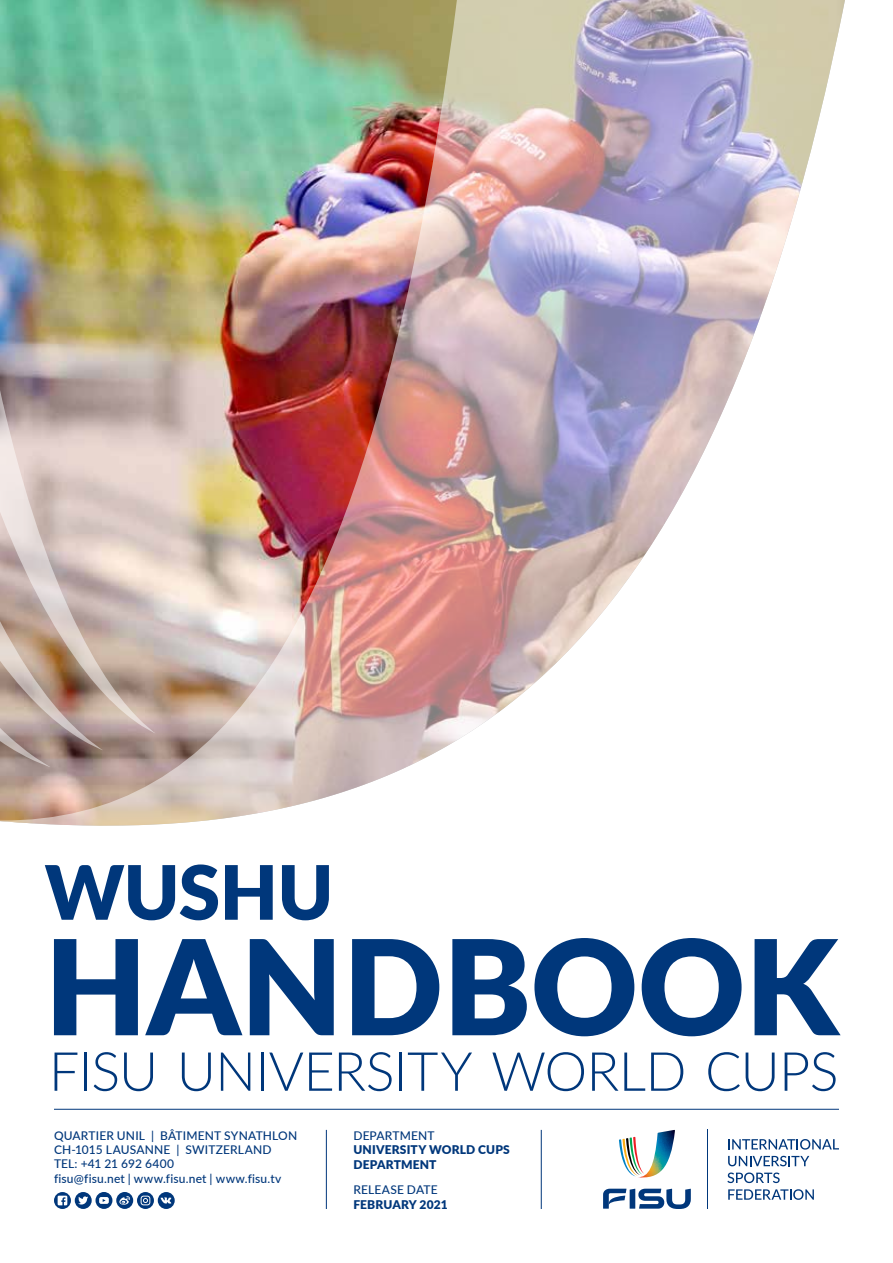
<style>
.page{position:relative;width:893px;height:1263px;background:#fff}
.page>*{position:absolute;margin:0;border:0;box-sizing:border-box;transform-origin:0 0}
.t1{font:900 132px "Lato";color:#00377b}
.t2{font:900 75px "Lato";letter-spacing:-.01em;color:#00377b}
.t3{font:300 54px "Lato";letter-spacing:-.015em;color:#00377b}
.t4{font:500 12px/14.4px "Lato";letter-spacing:.015em;color:#00377b}
.t5{font:900 12px/14.5px "Lato";letter-spacing:.015em;color:#00377b}
</style>
<div class="page">
<hr style="left:707px;top:1130px;width:1px;height:79px;background:#00377b">
<svg style="left:728px;top:1139px;width:111px;height:10px"></svg>
<svg style="left:728px;top:1156px;width:81px;height:10px"></svg>
<svg style="left:727px;top:1172px;width:53px;height:11px"></svg>
<svg style="left:728px;top:1189px;width:86px;height:11px"></svg>
<svg style="left:603px;top:1189px;width:88px;height:20px"></svg>
<svg style="left:619px;top:1130px;width:56px;height:48px"></svg>
<hr style="left:54px;top:1109px;width:785px;height:1px;background:#00377b">
<hr style="left:326px;top:1130px;width:1px;height:79px;background:#00377b">
<hr style="left:541px;top:1130px;width:1px;height:79px;background:#00377b">
<svg style="left:54px;top:1192px;width:121px;height:17px"></svg>
<img style="left:0;top:0;width:845px;height:826px">
<h2 class="t2" style="left:45px;top:836px;width:290px">WUSHU</h2>
<h1 class="t1" style="left:45px;top:888px;width:795px">HANDBOOK</h1>
<h3 class="t3" style="left:49px;top:1034px;width:791px">FISU UNIVERSITY WORLD CUPS</h3>
<p class="t4" style="left:54px;top:1127px;width:245px">QUARTIER UNIL | BÂTIMENT SYNATHLON<br>CH-1015 LAUSANNE | SWITZERLAND<br>TEL: +41 21 692 6400<br>fisu@fisu.net | www.fisu.net | www.fisu.tv</p>
<p class="t4" style="left:353px;top:1127px;width:83px">DEPARTMENT</p>
<p class="t5" style="left:353px;top:1142px;width:158px">UNIVERSITY WORLD CUPS<br>DEPARTMENT</p>
<p class="t4" style="left:353px;top:1182px;width:86px">RELEASE DATE</p>
<p class="t5" style="left:353px;top:1197px;width:96px">FEBRUARY 2021</p>
</div>
